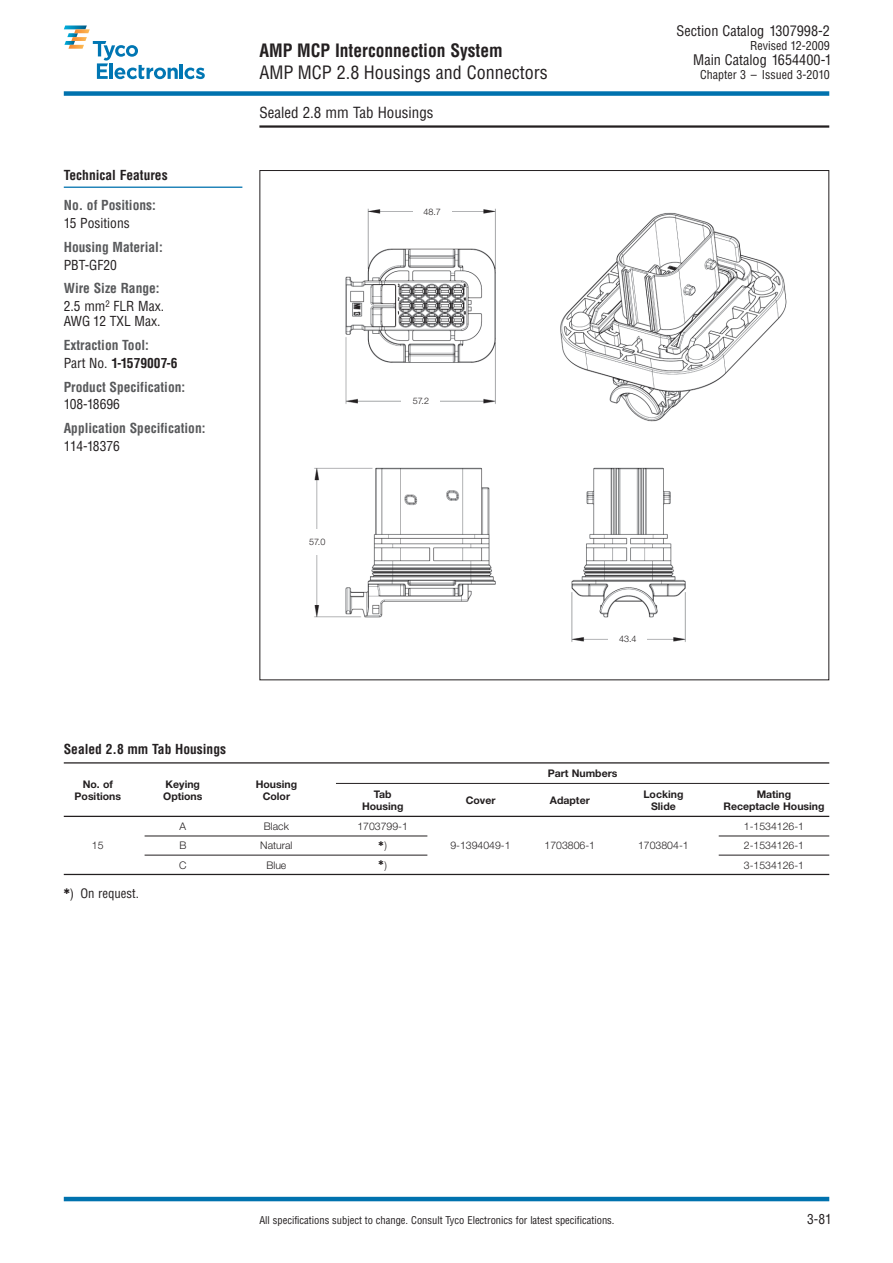
<style>
.page{position:relative;width:893px;height:1263px;background:#fff}
.page>*{position:absolute;margin:0;border:0;box-sizing:border-box;transform-origin:0 0}
.t1{font:condensed 18px "Helvetica";color:#231f20}
.t2{font:700 condensed 18px "Helvetica";color:#231f20}
.t3{font:condensed 15px "Helvetica";color:#231f20}
.t4{font:condensed 14.25px "Helvetica";color:#231f20}
.t5{font:700 condensed 13.5px/18px "Helvetica";color:#58595b}
.t6{font:condensed 13.5px "Helvetica";color:#231f20}
.t7{font:700 condensed 13.5px "Helvetica";color:#231f20}
.t8{font:condensed 12.75px "Helvetica";color:#231f20}
.t9{font:condensed 12px "Helvetica";color:#231f20}
.t10{font:700 10.5px/12px "Helvetica Neue";color:#231f20;text-align:center}
.t11{font:300 10.5px "Helvetica Neue";color:#231f20}
.t12{font:condensed 10.5px "Helvetica";color:#231f20}
.t13{font:300 9px "Helvetica Neue";color:#231f20}
.s1{font-weight:400;color:#231f20}
.s2{color:#231f20}
.s3{color:#fff}
</style>
<div class="page">
<hr style="left:259px;top:125px;width:570px;height:3px;background:#231f20">
<div style="left:64px;top:91px;width:765px;height:5px;background:#0072ae"></div>
<svg style="left:64px;top:26px;width:141px;height:53px"></svg>
<hr style="left:64px;top:1197px;width:765px;height:4px;background:#0072ae">
<hr style="left:64px;top:187px;width:178px;height:1px;background:#0072ae">
<hr style="left:336px;top:783px;width:493px;height:1px;background:#231f20">
<hr style="left:64px;top:762px;width:765px;height:2px;background:#231f20">
<hr style="left:64px;top:816px;width:765px;height:1px;background:#231f20">
<hr style="left:145px;top:836px;width:282px;height:1px;background:#231f20">
<hr style="left:719px;top:836px;width:110px;height:1px;background:#231f20">
<hr style="left:145px;top:855px;width:282px;height:1px;background:#231f20">
<hr style="left:719px;top:855px;width:110px;height:1px;background:#231f20">
<hr style="left:64px;top:874px;width:765px;height:1px;background:#231f20">
<img style="left:314px;top:208px;width:473px;height:434px">
<div style="left:304px;top:529px;width:26px;height:26px;background:#fff"></div>
<div style="left:402px;top:393px;width:38px;height:17px;background:#fff"></div>
<div style="left:609px;top:630px;width:38px;height:17px;background:#fff"></div>
<div style="left:413px;top:203px;width:38px;height:17px;background:#fff"></div>
<p class="t7" style="left:64px;top:170px;width:105px">Technical Features</p>
<p class="t5" style="left:64px;top:197px;width:94px">No. of Positions:</p>
<p class="t6" style="left:64px;top:218px;width:68px">15 Positions</p>
<p class="t5" style="left:64px;top:239px;width:100px">Housing Material:</p>
<p class="t6" style="left:64px;top:259px;width:55px">PBT-GF20</p>
<p class="t5" style="left:64px;top:280px;width:102px">Wire Size Range:<br><span class="s1">2.5 mm</span><sup>2</sup> <span class="s1">FLR Max.</span></p>
<p class="t6" style="left:64px;top:316px;width:98px">AWG 12 TXL Max.</p>
<p class="t5" style="left:64px;top:337px;width:115px">Extraction Tool:<br><span class="s1">Part No.</span> <span class="s2">1-1579007-6</span></p>
<p class="t5" style="left:64px;top:379px;width:123px">Product Specification:</p>
<p class="t6" style="left:64px;top:399px;width:58px">108-18696</p>
<p class="t5" style="left:64px;top:420px;width:143px">Application Specification:</p>
<p class="t6" style="left:64px;top:441px;width:58px">114-18376</p>
<h1 class="t2" style="left:259px;top:43px;width:245px">AMP MCP Interconnection System</h1>
<h1 class="t1" style="left:259px;top:65px;width:290px">AMP MCP 2.8 Housings and Connectors</h1>
<p class="t3" style="left:259px;top:106px;width:176px">Sealed 2.8 mm Tab Housings</p>
<p class="t13" style="left:423px;top:209px;width:19px">48.7</p>
<p class="t13" style="left:309px;top:539px;width:18px">57.0</p>
<p class="t13" style="left:413px;top:398px;width:18px">57.2</p>
<p class="t4" style="left:676px;top:26px;width:157px">Section Catalog 1307998-2<span class="s3">.</span></p>
<p class="t9" style="left:750px;top:41px;width:83px">Revised 12-2009<span class="s3">.</span></p>
<p class="t4" style="left:693px;top:55px;width:140px">Main Catalog 1654400-1</p>
<p class="t9" style="left:700px;top:70px;width:133px">Chapter 3 – Issued 3-2010<span class="s3">.</span></p>
<p class="t13" style="left:619px;top:635px;width:19px">43.4</p>
<p class="t7" style="left:64px;top:744px;width:164px">Sealed 2.8 mm Tab Housings</p>
<p class="t10" style="left:75px;top:779px;width:48px">No. of<br>Positions</p>
<p class="t10" style="left:163px;top:779px;width:41px;text-align:left">Keying<br>Options</p>
<p class="t10" style="left:256px;top:779px;width:43px">Housing<br>Color</p>
<p class="t10" style="left:548px;top:768px;width:71px">Part Numbers</p>
<p class="t10" style="left:374px;top:789px;width:19px">Tab</p>
<p class="t10" style="left:643px;top:789px;width:42px">Locking</p>
<p class="t10" style="left:757px;top:789px;width:36px">Mating</p>
<p class="t10" style="left:466px;top:795px;width:31px">Cover</p>
<p class="t10" style="left:550px;top:795px;width:41px">Adapter</p>
<p class="t10" style="left:362px;top:801px;width:43px">Housing</p>
<p class="t10" style="left:651px;top:801px;width:26px">Slide</p>
<p class="t10" style="left:723px;top:801px;width:103px">Receptacle Housing</p>
<p class="t11" style="left:180px;top:823px;width:8px">A</p>
<p class="t11" style="left:264px;top:823px;width:27px">Black</p>
<p class="t11" style="left:357px;top:823px;width:52px">1703799-1</p>
<p class="t11" style="left:744px;top:823px;width:62px">1-1534126-1</p>
<p class="t11" style="left:92px;top:842px;width:13px">15</p>
<p class="t11" style="left:179px;top:842px;width:9px">B</p>
<p class="t11" style="left:260px;top:842px;width:34px">Natural</p>
<p class="t11" style="left:379px;top:842px;width:10px">✱)</p>
<p class="t11" style="left:450px;top:842px;width:62px">9-1394049-1</p>
<p class="t11" style="left:544px;top:842px;width:52px">1703806-1</p>
<p class="t11" style="left:638px;top:842px;width:52px">1703804-1</p>
<p class="t11" style="left:744px;top:842px;width:62px">2-1534126-1</p>
<p class="t11" style="left:179px;top:861px;width:9px">C</p>
<p class="t11" style="left:266px;top:861px;width:22px">Blue</p>
<p class="t11" style="left:379px;top:861px;width:10px">✱)</p>
<p class="t11" style="left:744px;top:861px;width:62px">3-1534126-1</p>
<p class="t8" style="left:64px;top:888px;width:77px">✱) On request.</p>
<p class="t12" style="left:259px;top:1216px;width:357px">All specifications subject to change. Consult Tyco Electronics for latest specifications.</p>
<p class="t6" style="left:807px;top:1214px;width:26px">3-81</p>
</div>
